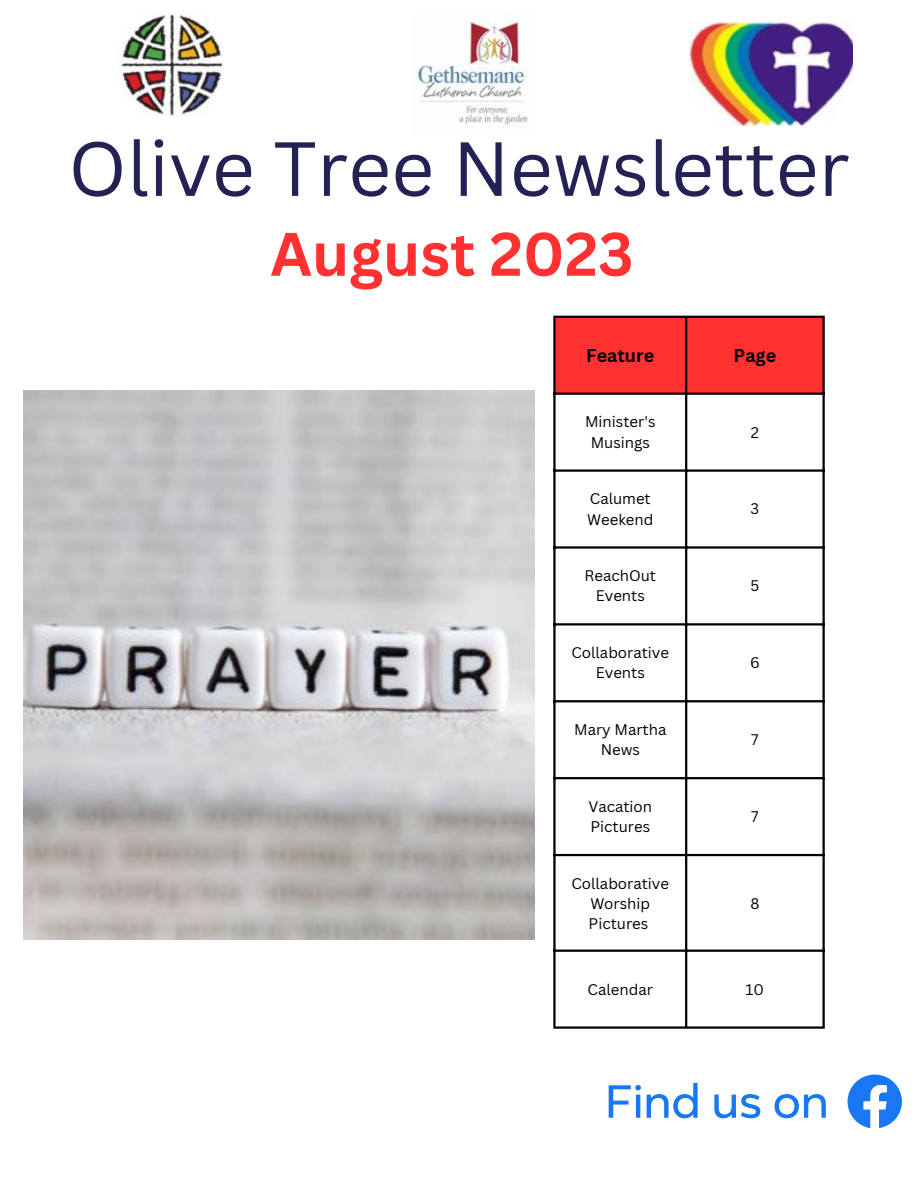
<style>
.page{position:relative;width:918px;height:1188px;background:#fff}
.page>*{position:absolute;margin:0;border:0;box-sizing:border-box;transform-origin:0 0}
.t1{font:75px "Canva Sans";color:#242254}
.t2{font:700 60px "Canva Sans";color:#ff3131}
.t3{font:700 18px "Canva Sans";color:#000}
.t4{font:15px/20.2px "Canva Sans";color:#000;text-align:center}
</style>
<div class="page">
<img style="left:120px;top:14px;width:103px;height:102px">
<img style="left:412px;top:19px;width:116px;height:107px">
<img style="left:689px;top:23px;width:163px;height:102px">
<svg style="left:848px;top:1075px;width:54px;height:54px"></svg>
<svg style="left:609px;top:1085px;width:32px;height:33px"></svg>
<svg style="left:647px;top:1083px;width:51px;height:35px"></svg>
<svg style="left:714px;top:1094px;width:46px;height:24px"></svg>
<svg style="left:775px;top:1094px;width:51px;height:24px"></svg>
<div style="left:556px;top:318px;width:267px;height:75px;background:#ff3131"></div>
<hr style="left:553px;top:318px;width:3px;height:708px;background:#000">
<hr style="left:685px;top:318px;width:2px;height:708px;background:#000">
<hr style="left:823px;top:318px;width:2px;height:708px;background:#000">
<hr style="left:553px;top:316px;width:272px;height:2px;background:#000">
<hr style="left:553px;top:393px;width:272px;height:2px;background:#000">
<hr style="left:553px;top:469px;width:272px;height:3px;background:#000">
<hr style="left:553px;top:546px;width:272px;height:3px;background:#000">
<hr style="left:553px;top:623px;width:272px;height:3px;background:#000">
<hr style="left:553px;top:700px;width:272px;height:2px;background:#000">
<hr style="left:553px;top:777px;width:272px;height:2px;background:#000">
<hr style="left:553px;top:854px;width:272px;height:2px;background:#000">
<hr style="left:553px;top:950px;width:272px;height:2px;background:#000">
<hr style="left:553px;top:1026px;width:272px;height:3px;background:#000">
<img style="left:23px;top:390px;width:511px;height:549px">
<h1 class="t1" style="left:68px;top:116px;width:783px">Olive Tree Newsletter</h1>
<h2 class="t2" style="left:270px;top:212px;width:365px">August 2023</h2>
<p class="t3" style="left:586px;top:343px;width:70px">Feature</p>
<p class="t3" style="left:734px;top:343px;width:44px">Page</p>
<p class="t4" style="left:585px;top:412px;width:72px">Minister's<br>Musings</p>
<p class="t4" style="left:751px;top:422px;width:10px">2</p>
<p class="t4" style="left:587px;top:488px;width:68px;text-align:left">Calumet<br>Weekend</p>
<p class="t4" style="left:751px;top:499px;width:10px">3</p>
<p class="t4" style="left:585px;top:565px;width:73px">ReachOut<br>Events</p>
<p class="t4" style="left:750px;top:575px;width:10px">5</p>
<p class="t4" style="left:571px;top:642px;width:99px">Collaborative<br>Events</p>
<p class="t4" style="left:750px;top:652px;width:11px">6</p>
<p class="t4" style="left:574px;top:719px;width:94px">Mary Martha<br>News</p>
<p class="t4" style="left:751px;top:729px;width:9px">7</p>
<p class="t4" style="left:588px;top:796px;width:65px;text-align:left">Vacation<br>Pictures</p>
<p class="t4" style="left:751px;top:806px;width:9px">7</p>
<p class="t4" style="left:571px;top:873px;width:99px">Collaborative<br>Worship<br>Pictures</p>
<p class="t4" style="left:750px;top:893px;width:11px">8</p>
<p class="t4" style="left:588px;top:979px;width:67px">Calendar</p>
<p class="t4" style="left:746px;top:979px;width:20px">10</p>
</div>
